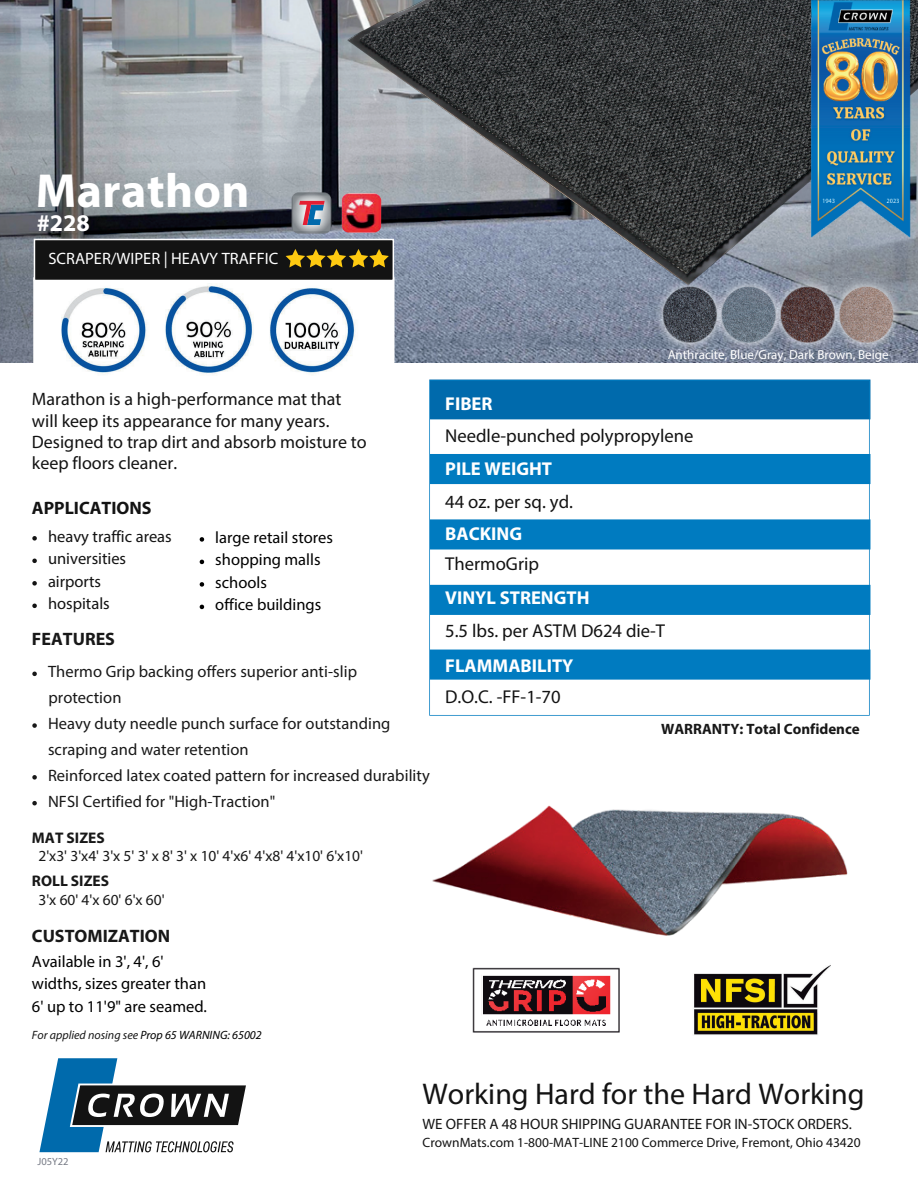
<style>
.page{position:relative;width:918px;height:1188px;background:#fff}
.page>*{position:absolute;margin:0;border:0;box-sizing:border-box;transform-origin:0 0}
.t1{font:700 48px "Myriad Pro";letter-spacing:.005em;color:#fff}
.t2{font:30px "Myriad Pro";color:#131313}
.t3{font:700 24px "Myriad Pro";color:#fff}
.t4{font:18.6px "Myriad Pro";color:#131313}
.t5{font:700 18.6px "Myriad Pro";color:#fff}
.t6{font:18px/21.3px "Myriad Pro";color:#131313}
.t7{font:700 18px "Myriad Pro";color:#181818}
.t8{font:700 18px "Myriad Pro";color:#131313}
.t9{font:16.5px/25.8px "Myriad Pro";letter-spacing:.005em;color:#181818}
.t10{font:16.5px/22.5px "Myriad Pro";color:#000}
.t11{font:16.5px/22.5px "Myriad Pro";color:#131313}
.t12{font:16.5px "Myriad Pro";color:#fff}
.t13{font:15.45px "Myriad Pro";color:#181818}
.t14{font:700 15.45px "Myriad Pro";color:#181818}
.t15{font:15px "Myriad Pro";color:#131313}
.t16{font:700 15px "Myriad Pro";color:#181818}
.t17{font:13.5px "Myriad Pro";color:#131313}
.t18{font:13.05px "Myriad Pro";color:#fff}
.t19{font:italic 12px "Myriad Pro";color:#181818}
.t20{font:10.5px "Myriad Pro";color:#767a85}
.s1{color:#000}
</style>
<div class="page">
<svg style="left:39px;top:1058px;width:207px;height:94px"></svg>
<img style="left:1px;top:0;width:917px;height:363px">
<img style="left:340px;top:0;width:578px;height:307px">
<img style="left:285px;top:184px;width:55px;height:55px">
<img style="left:294px;top:195px;width:36px;height:36px">
<svg style="left:299px;top:201px;width:26px;height:24px"></svg>
<img style="left:342px;top:193px;width:39px;height:40px">
<svg style="left:33px;top:239px;width:362px;height:124px"></svg>
<img style="left:694px;top:965px;width:137px;height:70px">
<img style="left:432px;top:805px;width:416px;height:131px">
<img style="left:429px;top:379px;width:442px;height:337px">
<img style="left:472px;top:967px;width:148px;height:66px">
<img style="left:36px;top:283px;width:341px;height:91px">
<img style="left:650px;top:272px;width:256px;height:87px">
<img style="left:796px;top:0;width:122px;height:250px">
<svg style="left:32px;top:536px;width:5px;height:5px"></svg>
<svg style="left:32px;top:559px;width:5px;height:4px"></svg>
<svg style="left:32px;top:581px;width:5px;height:5px"></svg>
<svg style="left:32px;top:604px;width:5px;height:4px"></svg>
<svg style="left:32px;top:672px;width:5px;height:4px"></svg>
<svg style="left:32px;top:723px;width:5px;height:5px"></svg>
<svg style="left:32px;top:775px;width:5px;height:5px"></svg>
<svg style="left:32px;top:801px;width:5px;height:4px"></svg>
<svg style="left:200px;top:537px;width:4px;height:5px"></svg>
<svg style="left:200px;top:560px;width:4px;height:4px"></svg>
<svg style="left:200px;top:582px;width:4px;height:5px"></svg>
<svg style="left:200px;top:605px;width:4px;height:4px"></svg>
<h1 class="t1" style="left:36px;top:171px;width:215px">Marathon</h1>
<h3 class="t3" style="left:37px;top:213px;width:55px">#228</h3>
<p class="t12" style="left:49px;top:252px;width:231px">SCRAPER/WIPER | HEAVY TRAFFIC</p>
<p class="t18" style="left:668px;top:349px;width:223px">Anthracite, Blue/Gray, Dark Brown, Beige</p>
<p class="t6" style="left:32px;top:390px;width:336px">Marathon is a high-performance mat that will keep its appearance for many years.<br>Designed to trap dirt and absorb moisture to keep floors cleaner.</p>
<p class="t5" style="left:445px;top:396px;width:49px">FIBER</p>
<p class="t4" style="left:445px;top:428px;width:250px">Needle-punched polypropylene</p>
<p class="t5" style="left:445px;top:461px;width:108px">PILE WEIGHT</p>
<p class="t4" style="left:445px;top:494px;width:129px">44 oz. per sq. yd.</p>
<p class="t5" style="left:445px;top:526px;width:78px">BACKING</p>
<p class="t4" style="left:445px;top:556px;width:95px">ThermoGrip</p>
<p class="t5" style="left:445px;top:590px;width:146px">VINYL STRENGTH</p>
<p class="t4" style="left:445px;top:623px;width:222px">5.5 lbs. per ASTM D624 die-T</p>
<p class="t5" style="left:445px;top:658px;width:130px">FLAMMABILITY</p>
<p class="t4" style="left:445px;top:689px;width:117px">D.O.C. -FF-1-70</p>
<p class="t8" style="left:32px;top:500px;width:121px">APPLICATIONS</p>
<p class="t11" style="left:48px;top:526px;width:125px">heavy traffic areas universities airports<br>hospitals</p>
<p class="t10" style="left:215px;top:527px;width:119px">large retail stores shopping malls schools<br>office buildings</p>
<p class="t7" style="left:32px;top:632px;width:85px">FEATURES</p>
<p class="t9" style="left:48px;top:660px;width:311px">Thermo Grip backing offers superior anti-slip</p>
<p class="t9" style="left:48px;top:712px;width:383px">Heavy duty needle punch surface for outstanding scraping and water retention<br>Reinforced latex coated pattern for increased durability NFSI Certified for "High-Traction"</p>
<p class="t9" style="left:48px;top:686px;width:75px">protection</p>
<p class="t16" style="left:661px;top:723px;width:200px">WARRANTY: Total Confidence</p>
<p class="t14" style="left:32px;top:832px;width:74px">MAT SIZES</p>
<p class="t13" style="left:38px;top:850px;width:326px">2'x3' 3'x4' 3'x 5' 3' x 8' 3' x 10' 4'x6' 4'x8' 4'x10' 6'x10'</p>
<p class="t14" style="left:32px;top:874px;width:79px">ROLL SIZES</p>
<p class="t13" style="left:38px;top:894px;width:128px">3'x 60' 4'x 60' 6'x 60'</p>
<p class="t7" style="left:32px;top:929px;width:140px">CUSTOMIZATION</p>
<p class="t10" style="left:32px;top:951px;width:177px">Available in 3', 4', 6' widths, sizes greater than<br>6' up to 11'9" are seamed.</p>
<p class="t19" style="left:32px;top:1030px;width:231px">For applied nosing see <span class="s1">Prop 65 WARNING: 65002</span></p>
<p class="t20" style="left:38px;top:1157px;width:33px">J05Y22</p>
<h2 class="t2" style="left:423px;top:1081px;width:444px">Working Hard for the Hard Working</h2>
<p class="t15" style="left:423px;top:1117px;width:431px">WE OFFER A 48 HOUR SHIPPING GUARANTEE FOR IN-STOCK ORDERS.</p>
<p class="t17" style="left:423px;top:1136px;width:440px">CrownMats.com 1-800-MAT-LINE 2100 Commerce Drive, Fremont, Ohio 43420</p>
</div>
